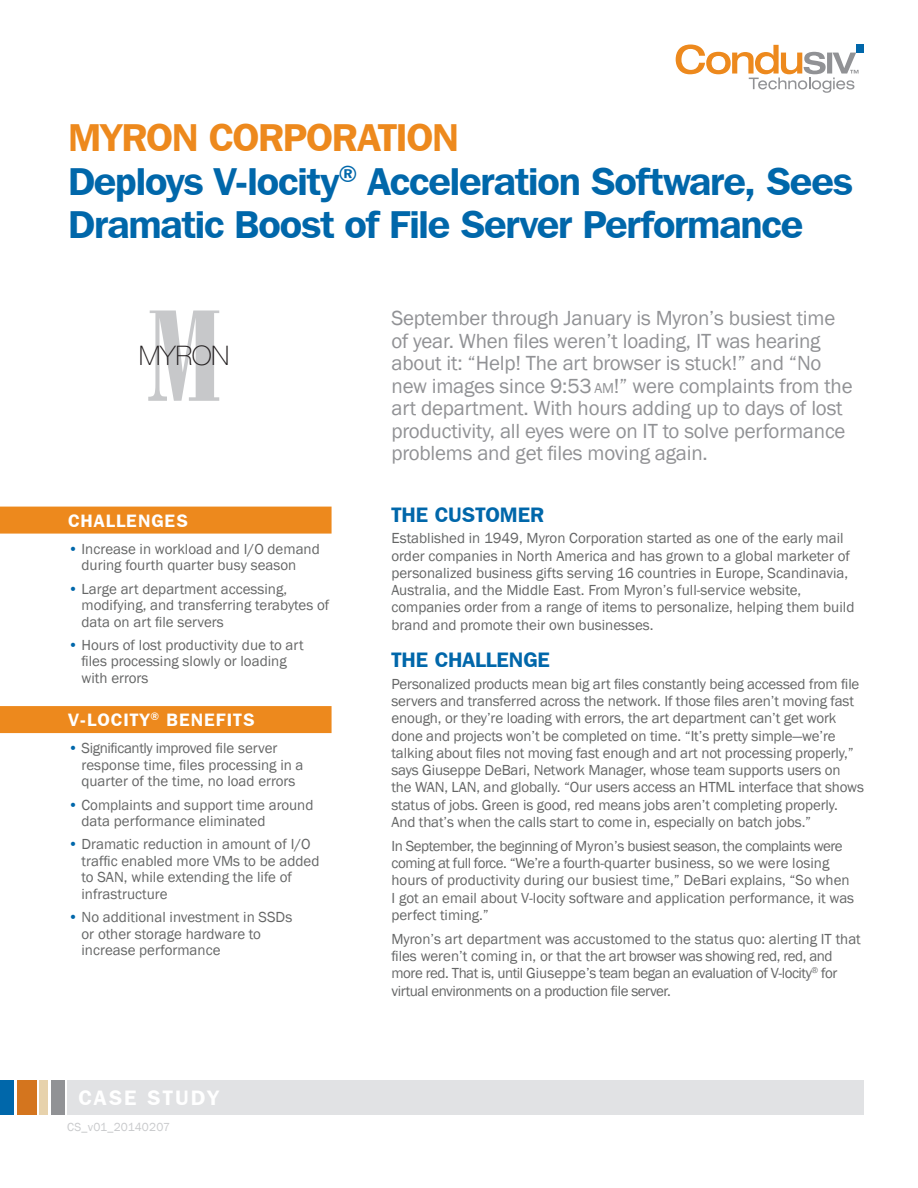
<style>
.page{position:relative;width:918px;height:1188px;background:#fff}
.page>*{position:absolute;margin:0;border:0;box-sizing:border-box;transform-origin:0 0}
.t1{font:600 39px/43.5px "Franklin Gothic IT Cby BT";letter-spacing:-.03em;color:#0067aa}
.t2{font:100 27px "Helvetica Neue";letter-spacing:-.015em;color:#231f20}
.t3{font:21px/22.5px "Franklin Gothic";letter-spacing:-.01em;color:#919295}
.t4{font:600 21px "Franklin Gothic IT Cby BT";color:#0067aa}
.t5{font:600 21px "Franklin Gothic IT Cby BT";letter-spacing:.1em;color:#fff}
.t6{font:600 18px "Franklin Gothic IT Cby BT";letter-spacing:.06em;color:#fff}
.t7{font:15px/17.2px "Franklin Gothic";color:#656666}
.t8{font:15px/17.2px "Franklin Gothic";letter-spacing:-.03em;color:#656666}
.t9{font:12px "Franklin Gothic";letter-spacing:.02em;color:#c9cacc}
.s1{color:#ed891d}
.s2{color:#0067aa}
.s3{font-size:14.7px}
</style>
<div class="page">
<div style="left:0;top:1080px;width:14px;height:34px;background:#0067aa"></div>
<div style="left:17px;top:1080px;width:19px;height:34px;background:#d4751e"></div>
<div style="left:39px;top:1080px;width:9px;height:34px;background:#e7d2ac"></div>
<div style="left:51px;top:1080px;width:13px;height:34px;background:#919295"></div>
<div style="left:67px;top:1080px;width:797px;height:34px;background:#e1e2e4"></div>
<div style="left:0;top:507px;width:332px;height:27px;background:#ed891d"></div>
<div style="left:0;top:706px;width:332px;height:27px;background:#ed891d"></div>
<div style="left:856px;top:44px;width:8px;height:9px;background:#0067aa"></div>
<svg style="left:676px;top:45px;width:183px;height:48px"></svg>
<svg style="left:148px;top:310px;width:71px;height:91px"></svg>
<h1 class="t1" style="left:68px;top:115px;width:787px"><span class="s1">MYRON CORPORATION<br></span>Deploys V-locity<sup>®</sup> Acceleration Software, Sees<br>Dramatic Boost of File Server Performance</h1>
<h2 class="t2" style="left:139px;top:340px;width:92px">MYRON</h2>
<p class="t6" style="left:68px;top:509px;width:121px">CHALLENGES</p>
<p class="t7" style="left:82px;top:541px;width:240px;line-height:16.5px;text-indent:-14px"><span class="s2">•</span> Increase in workload and I/O demand during fourth quarter busy season</p>
<p class="t7" style="left:82px;top:581px;width:249px;line-height:16.5px;text-indent:-14px"><span class="s2">•</span> Large art department accessing, modifying, and transferring terabytes of data on art file servers</p>
<p class="t7" style="left:82px;top:637px;width:224px;line-height:16.5px;text-indent:-14px"><span class="s2">•</span> Hours of lost productivity due to art files processing slowly or loading with errors</p>
<p class="t6" style="left:68px;top:709px;width:188px">V-LOCITY<sup>®</sup> BENEFITS</p>
<p class="t7" style="left:82px;top:740px;width:224px;line-height:16.5px;text-indent:-13px"><span class="s2">•</span> Significantly improved file server response time, files processing in a quarter of the time, no load errors</p>
<p class="t7" style="left:82px;top:797px;width:234px;line-height:16.5px;text-indent:-14px"><span class="s2">•</span> Complaints and support time around data performance eliminated</p>
<p class="t7" style="left:82px;top:836px;width:239px;line-height:16.5px;text-indent:-14px"><span class="s2">•</span> Dramatic reduction in amount of I/O traffic enabled more VMs to be added to SAN, while extending the life of infrastructure</p>
<p class="t7" style="left:82px;top:909px;width:212px;line-height:16.5px;text-indent:-14px"><span class="s2">•</span> No additional investment in SSDs or other storage hardware to increase performance</p>
<h3 class="t5" style="left:78px;top:1085px;width:142px">CASE STUDY</h3>
<p class="t9" style="left:67px;top:1120px;width:104px">CS_v01_20140207</p>
<p class="t3" style="left:392px;top:307px;width:463px">September through January is Myron’s busiest time of year. When files weren’t loading, IT was hearing about it: “Help! The art browser is stuck!” and “No new images since 9:53 <span class="s3">am</span>!” were complaints from the art department. With hours adding up to days of lost productivity, all eyes were on IT to solve performance problems and get files moving again.</p>
<h3 class="t4" style="left:392px;top:501px;width:154px">THE CUSTOMER</h3>
<p class="t7" style="left:392px;top:530px;width:464px">Established in 1949, Myron Corporation started as one of the early mail order companies in North America and has grown to a global marketer of personalized business gifts serving 16 countries in Europe, Scandinavia, Australia, and the Middle East. From Myron’s full-service website, companies order from a range of items to personalize, helping them build brand and promote their own businesses.</p>
<h3 class="t4" style="left:392px;top:646px;width:160px">THE CHALLENGE</h3>
<p class="t7" style="left:392px;top:675px;width:474px">Personalized products mean big art files constantly being accessed from file servers and transferred across the network. If those files aren’t moving fast enough, or they’re loading with errors, the art department can’t get work done and projects won’t be completed on time. “It’s pretty simple—we’re talking about files not moving fast enough and art not processing properly,” says Giuseppe DeBari, Network Manager, whose team supports users on the WAN, LAN, and globally. “Our users access an HTML interface that shows status of jobs. Green is good, red means jobs aren’t completing properly.<br>And that’s when the calls start to come in, especially on batch jobs.”</p>
<p class="t7" style="left:392px;top:837px;width:464px">In September, the beginning of Myron’s busiest season, the complaints were coming at full force. “We’re a fourth-quarter business, so we were losing hours of productivity during our busiest time,” DeBari explains, “So when I got an email about V-locity software and application performance, it was perfect timing.”</p>
<p class="t8" style="left:391px;top:930px;width:471px">Myron’s art department was accustomed to the status quo: alerting IT that files weren’t coming in, or that the art browser was showing red, red, and more red. That is, until Giuseppe’s team began an evaluation of V-locity<sup>®</sup> for virtual environments on a production file server.</p>
</div>
